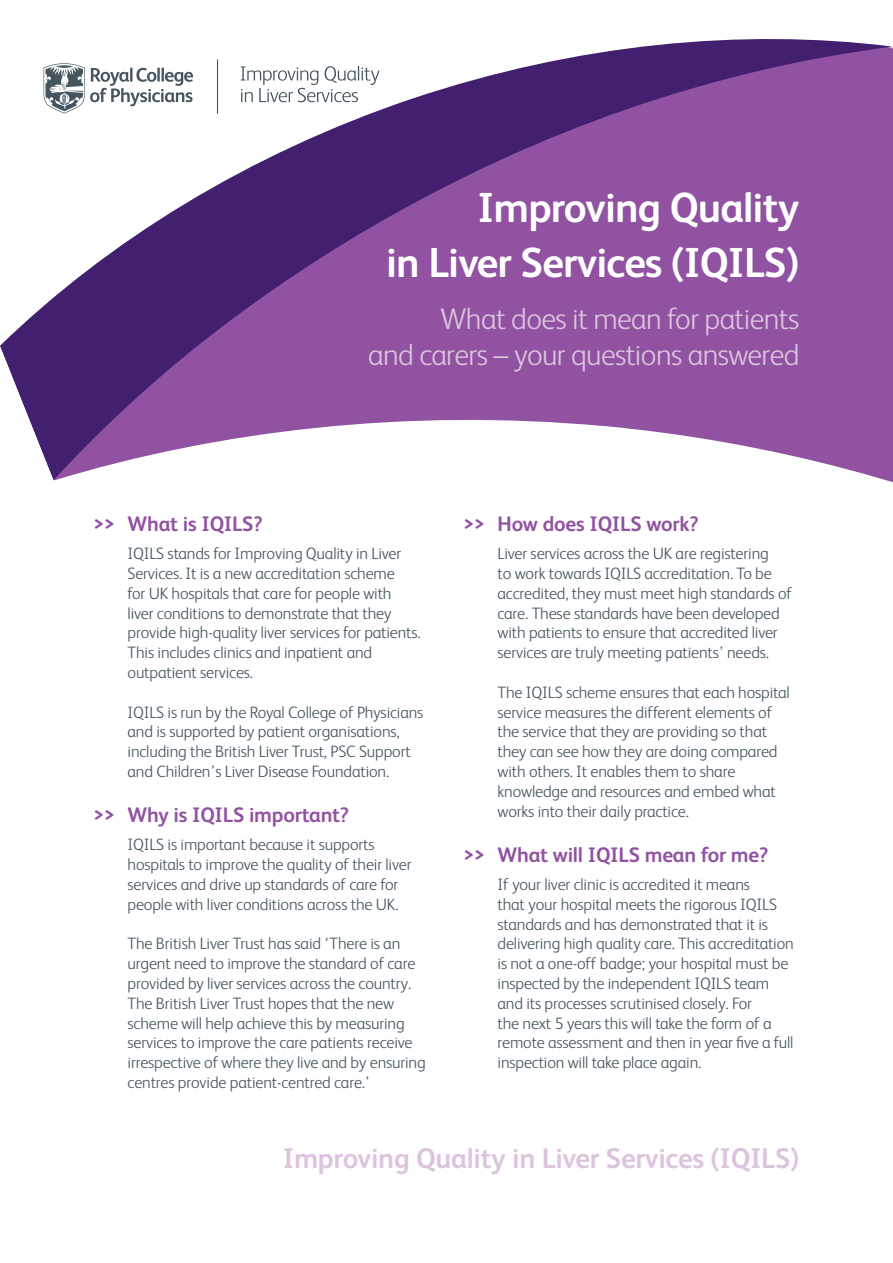
<style>
.page{position:relative;width:893px;height:1263px;background:#fff}
.page>*{position:absolute;margin:0;border:0;box-sizing:border-box;transform-origin:0 0}
.t1{font:700 42px/54.6px "FS Albert";letter-spacing:-.02em;color:#fff;text-align:right}
.t2{font:300 30px/36px "FS Albert";letter-spacing:-.02em;color:#ddc4de;text-align:right}
.t3{font:700 28.5px "FS Albert";letter-spacing:-.01em;color:#ddc4de}
.t4{font:700 21px "FS Albert";letter-spacing:-.01em;color:#9052a1}
.t5{font:300 16.5px/19.8px "FS Albert";letter-spacing:-.01em;color:#45555f}
</style>
<div class="page">
<svg style="left:0;top:39px;width:891px;height:441px;fill:#9052a1"></svg>
<svg style="left:44px;top:63px;width:149px;height:51px"></svg>
<hr style="left:217px;top:59px;width:1px;height:55px;background:#45555f">
<svg style="left:241px;top:66px;width:138px;height:36px"></svg>
<h1 class="t1" style="left:386px;top:180px;width:415px">Improving Quality<br>in Liver Services (IQILS)</h1>
<h2 class="t2" style="left:368px;top:300px;width:433px">What does it mean for patients<br>and carers – your questions answered</h2>
<p class="t4" style="left:94px;top:512px;width:171px">&gt;&gt; What is IQILS?</p>
<p class="t5" style="left:128px;top:544px;width:295px">IQILS stands for Improving Quality in Liver Services. It is a new accreditation scheme<br>for UK hospitals that care for people with liver conditions to demonstrate that they provide high-quality liver services for patients.<br>This includes clinics and inpatient and outpatient services.</p>
<p class="t5" style="left:128px;top:702px;width:297px">IQILS is run by the Royal College of Physicians and is supported by patient organisations, including the British Liver Trust, PSC Support and Children’s Liver Disease Foundation.</p>
<p class="t4" style="left:94px;top:803px;width:257px">&gt;&gt; Why is IQILS important?</p>
<p class="t5" style="left:128px;top:835px;width:285px">IQILS is important because it supports hospitals to improve the quality of their liver services and drive up standards of care for people with liver conditions across the UK.</p>
<p class="t5" style="left:128px;top:934px;width:300px">The British Liver Trust has said ‘There is an urgent need to improve the standard of care provided by liver services across the country.<br>The British Liver Trust hopes that the new scheme will help achieve this by measuring services to improve the care patients receive irrespective of where they live and by ensuring centres provide patient-centred care.’</p>
<p class="t4" style="left:463px;top:512px;width:237px">&gt;&gt; How does IQILS work?</p>
<p class="t5" style="left:497px;top:544px;width:296px">Liver services across the UK are registering<br>to work towards IQILS accreditation. To be accredited, they must meet high standards of care. These standards have been developed with patients to ensure that accredited liver services are truly meeting patients’ needs.</p>
<p class="t5" style="left:497px;top:682px;width:294px">The IQILS scheme ensures that each hospital service measures the different elements of the service that they are providing so that they can see how they are doing compared with others. It enables them to share knowledge and resources and embed what works into their daily practice.</p>
<p class="t4" style="left:463px;top:842px;width:306px">&gt;&gt; What will IQILS mean for me?</p>
<p class="t5" style="left:497px;top:874px;width:298px">If your liver clinic is accredited it means<br>that your hospital meets the rigorous IQILS standards and has demonstrated that it is delivering high quality care. This accreditation is not a one-off badge; your hospital must be inspected by the independent IQILS team and its processes scrutinised closely. For<br>the next 5 years this will take the form of a remote assessment and then in year five a full inspection will take place again.</p>
<h3 class="t3" style="left:283px;top:1142px;width:518px">Improving Quality in Liver Services (IQILS)</h3>
</div>
